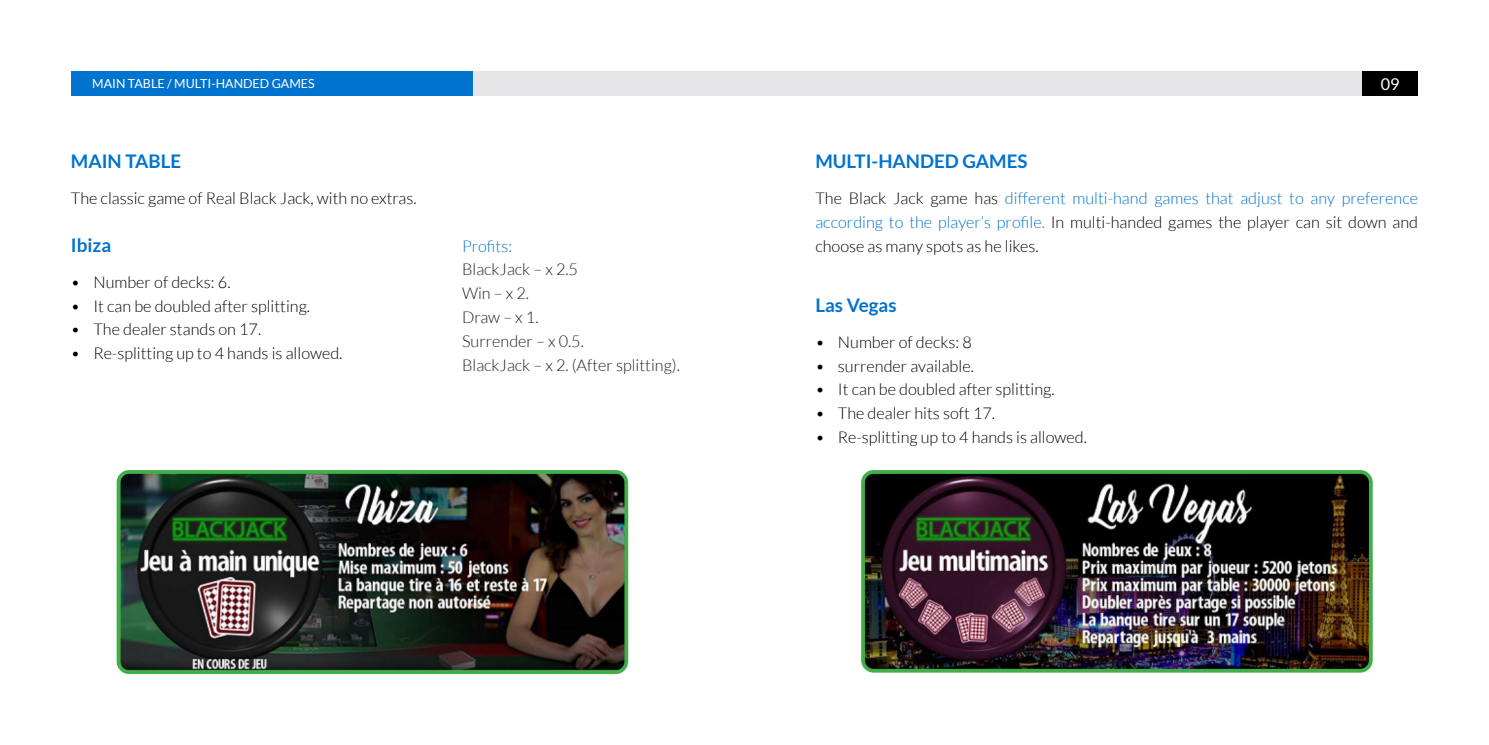
<style>
.page{position:relative;width:1489px;height:745px;background:#fff}
.page>*{position:absolute;margin:0;border:0;box-sizing:border-box;transform-origin:0 0}
.t1{font:700 18.75px "Lato";color:#0073ce}
.t2{font:300 16.25px/23.8px "Lato";color:#000001;text-align:justify}
.t3{font:300 16.25px "Lato";color:#231f20}
.t4{font:300 16.25px "Lato";color:#0073ce}
.t5{font:16.25px "Lato";color:#fff}
.t6{font:12.5px "Lato";color:#fff}
.s1{color:#0073ce}
</style>
<div class="page">
<div style="left:472px;top:71px;width:272px;height:25px;background:#e6e5e7"></div>
<div style="left:1362px;top:71px;width:55px;height:25px;background:#000001"></div>
<div style="left:71px;top:71px;width:401px;height:25px;background:#0073ce"></div>
<div style="left:744px;top:71px;width:618px;height:25px;background:#e6e5e7"></div>
<img style="left:118px;top:474px;width:508px;height:197px">
<div style="left:117px;top:469px;width:511px;height:204px;border:4px solid #40ae49;border-radius:11px"></div>
<img style="left:866px;top:474px;width:504px;height:196px">
<div style="left:861px;top:469px;width:511px;height:203px;border:4px solid #40ae49;border-radius:11px"></div>
<p class="t6" style="left:92px;top:77px;width:224px">MAIN TABLE / MULTI-HANDED GAMES</p>
<p class="t5" style="left:1380px;top:75px;width:20px">09</p>
<p class="t1" style="left:71px;top:150px;width:112px">MAIN TABLE</p>
<p class="t2" style="left:71px;top:186px;width:347px">The classic game of Real Black Jack, with no extras.</p>
<p class="t1" style="left:71px;top:234px;width:42px">Ibiza</p>
<p class="t2" style="left:71px;top:270px;width:161px">• Number of decks: 6.</p>
<p class="t2" style="left:71px;top:294px;width:241px">• It can be doubled after splitting.</p>
<p class="t2" style="left:71px;top:317px;width:192px">• The dealer stands on 17.</p>
<p class="t2" style="left:71px;top:341px;width:273px">• Re-splitting up to 4 hands is allowed.</p>
<p class="t4" style="left:462px;top:237px;width:52px">Profits:</p>
<p class="t3" style="left:462px;top:261px;width:117px">BlackJack – x 2.5</p>
<p class="t3" style="left:462px;top:284px;width:68px">Win – x 2.</p>
<p class="t3" style="left:462px;top:308px;width:78px">Draw – x 1.</p>
<p class="t3" style="left:462px;top:332px;width:123px">Surrender – x 0.5.</p>
<p class="t3" style="left:462px;top:356px;width:219px">BlackJack – x 2. (After splitting).</p>
<p class="t1" style="left:815px;top:150px;width:214px">MULTI-HANDED GAMES</p>
<p class="t2" style="left:815px;top:186px;width:604px">The Black Jack game has <span class="s1">different multi-hand games that adjust to any preference according to the player’s profile.</span> In multi-handed games the player can sit down and choose as many spots as he likes.</p>
<p class="t1" style="left:815px;top:294px;width:83px">Las Vegas</p>
<p class="t2" style="left:815px;top:330px;width:158px">• Number of decks: 8</p>
<p class="t2" style="left:815px;top:354px;width:160px">• surrender available.</p>
<p class="t2" style="left:815px;top:377px;width:241px">• It can be doubled after splitting.</p>
<p class="t2" style="left:815px;top:401px;width:181px">• The dealer hits soft 17.</p>
<p class="t2" style="left:815px;top:425px;width:273px">• Re-splitting up to 4 hands is allowed.</p>
</div>
